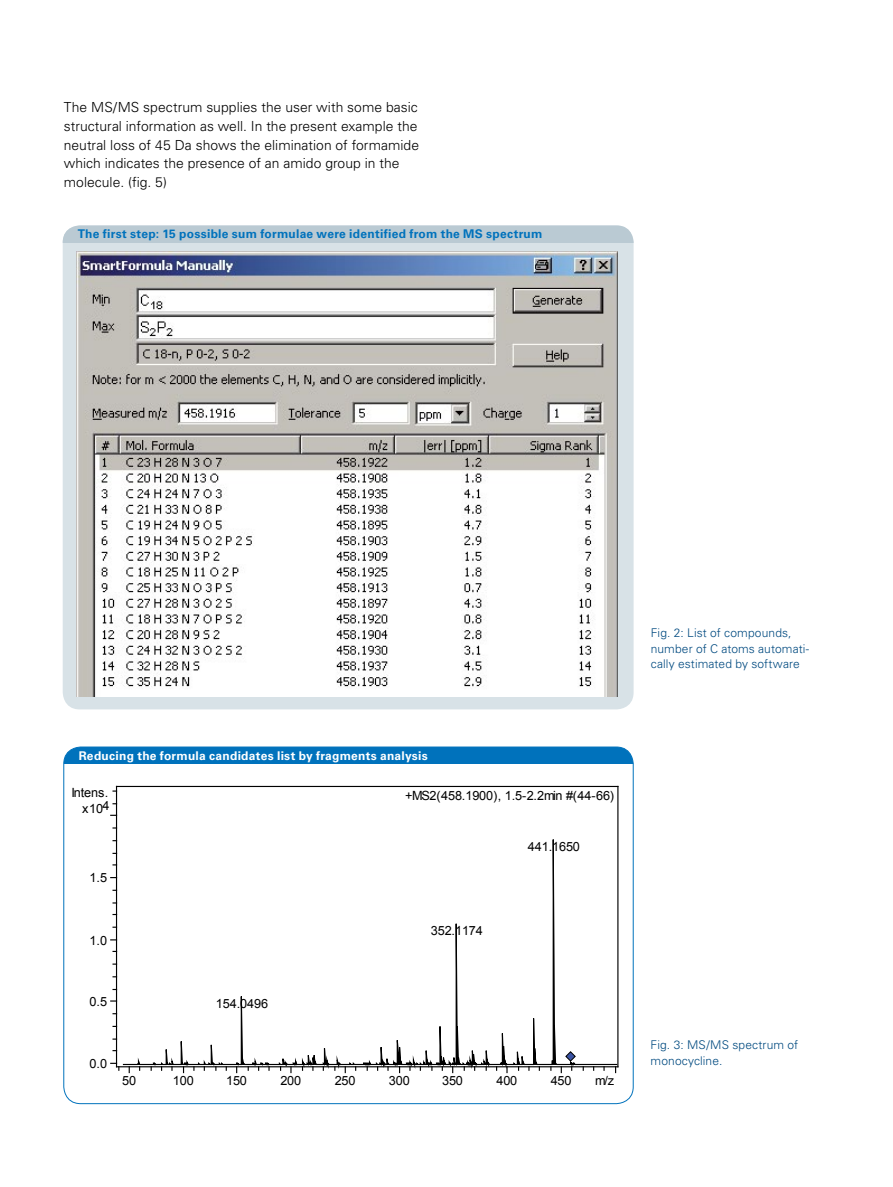
<style>
.page{position:relative;width:893px;height:1187px;background:#fff}
.page>*{position:absolute;margin:0;border:0;box-sizing:border-box;transform-origin:0 0}
.t1{font:300 13.8px/18.8px "Univers LT Std";color:#000}
.t2{font:12.75px "Arial";letter-spacing:-.01em;color:#000}
.t3{font:300 12px/15.8px "Univers LT Std";letter-spacing:.01em;color:#004a80}
.t4{font:700 12px "Univers LT Std";letter-spacing:.02em;color:#0072bc}
.t5{font:700 12px "Univers LT Std";letter-spacing:.02em;color:#fff}
</style>
<div class="page">
<div style="left:63px;top:225px;width:571px;height:484px;background:#d8e2e7;border-radius:17px"></div>
<div style="left:63px;top:225px;width:571px;height:17px;background:#bacad3"></div>
<img style="left:76px;top:251px;width:541px;height:445px">
<div style="left:64px;top:747px;width:569px;height:16px;background:#0072bc"></div>
<hr style="left:116px;top:786px;width:1px;height:280px;background:#000">
<hr style="left:117px;top:1066px;width:501px;height:1px;background:#000">
<hr style="left:117px;top:785px;width:501px;height:2px;background:#000">
<svg style="left:122px;top:469px;width:496px;height:636px"></svg>
<svg style="left:111px;top:1062px;width:8px;height:8px"></svg>
<svg style="left:290px;top:1066px;width:2px;height:6px"></svg>
<svg style="left:506px;top:1066px;width:2px;height:6px"></svg>
<svg style="left:561px;top:1050px;width:15px;height:22px"></svg>
<p class="t1" style="left:64px;top:98px;width:357px">The MS/MS spectrum supplies the user with some basic structural information as well. In the present example the neutral loss of 45 Da shows the elimination of formamide which indicates the presence of an amido group in the molecule. (fig. 5)</p>
<p class="t4" style="left:78px;top:227px;width:466px">The first step: 15 possible sum formulae were identified from the MS spectrum</p>
<p class="t5" style="left:79px;top:748px;width:351px">Reducing the formula candidates list by fragments analysis</p>
<p class="t2" style="left:71px;top:784px;width:39px">Intens.</p>
<p class="t2" style="left:82px;top:800px;width:29px">x104</p>
<p class="t2" style="left:90px;top:869px;width:19px">1.5</p>
<p class="t2" style="left:90px;top:931px;width:19px">1.0</p>
<p class="t2" style="left:405px;top:787px;width:210px">+MS2(458.1900), 1.5-2.2min #(44-66)</p>
<p class="t2" style="left:431px;top:922px;width:54px">352.1174</p>
<p class="t2" style="left:528px;top:838px;width:54px">441.1650</p>
<p class="t2" style="left:90px;top:992px;width:19px">0.5</p>
<p class="t2" style="left:216px;top:995px;width:54px">154.0496</p>
<p class="t2" style="left:90px;top:1055px;width:19px">0.0</p>
<p class="t2" style="left:122px;top:1072px;width:16px">50</p>
<p class="t2" style="left:173px;top:1072px;width:22px">100</p>
<p class="t2" style="left:226px;top:1072px;width:22px">150</p>
<p class="t2" style="left:280px;top:1072px;width:22px">200</p>
<p class="t2" style="left:335px;top:1072px;width:22px">250</p>
<p class="t2" style="left:389px;top:1072px;width:22px">300</p>
<p class="t2" style="left:442px;top:1072px;width:22px">350</p>
<p class="t2" style="left:496px;top:1072px;width:22px">400</p>
<p class="t2" style="left:551px;top:1072px;width:22px">450</p>
<p class="t2" style="left:595px;top:1072px;width:21px">m/z</p>
<p class="t3" style="left:651px;top:624px;width:160px">Fig. 2: List of compounds, number of C atoms automati&shy;cally estimated by software</p>
<p class="t3" style="left:651px;top:1036px;width:149px">Fig. 3: MS/MS spectrum of monocycline.</p>
</div>
